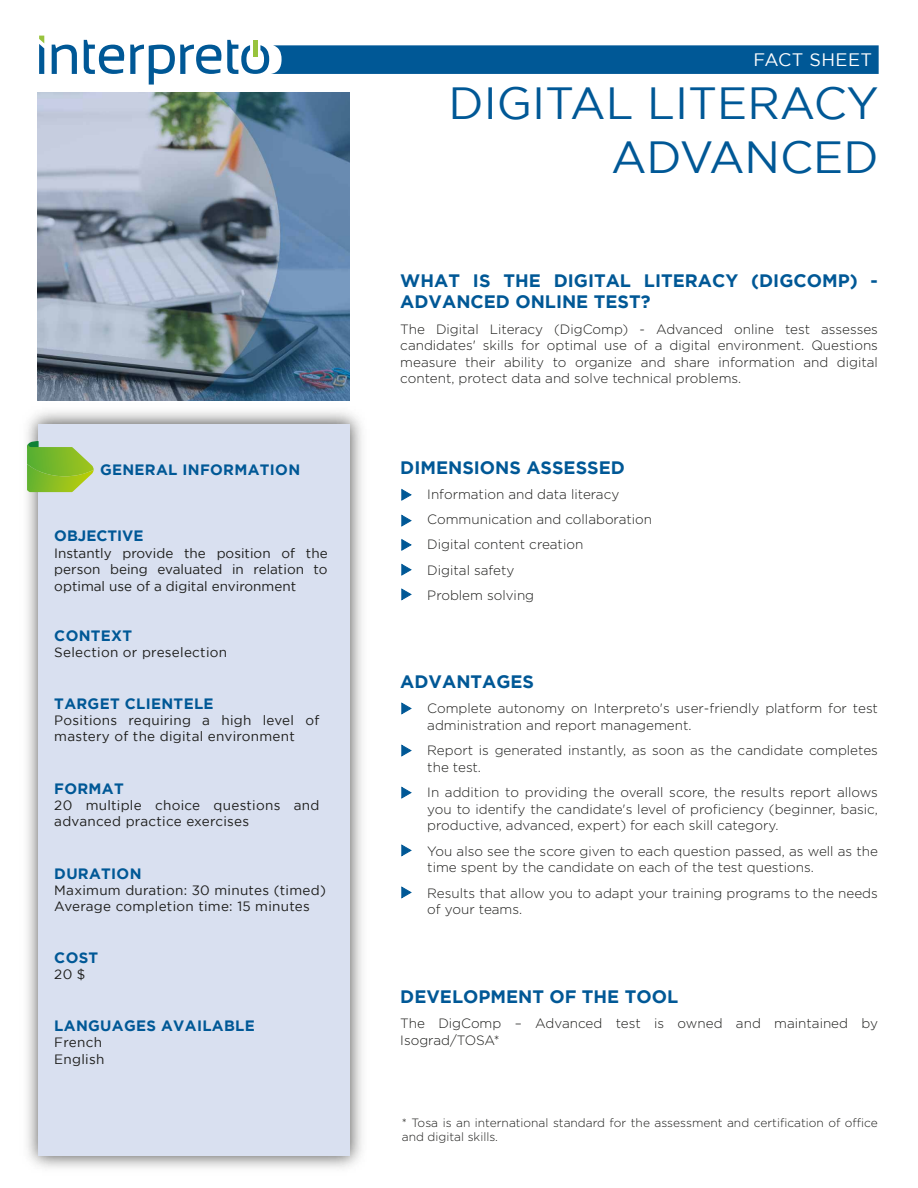
<style>
.page{position:relative;width:918px;height:1188px;background:#fff}
.page>*{position:absolute;margin:0;border:0;box-sizing:border-box;transform-origin:0 0}
.t1{font:45px/54px "Gotham";color:#005896;text-align:right}
.t2{font:700 18px/21.6px "Gotham";color:#005896}
.t3{font:18px "Gotham";letter-spacing:.02em;color:#fff}
.t4{font:700 15px "Gotham";letter-spacing:.02em;color:#005896}
.t5{font:700 15px "Gotham";color:#005896}
.t6{font:300 13.5px/16.5px "Gotham";color:#1d1d1b}
.t7{font:13.5px/16.2px "Gotham";letter-spacing:.02em;color:#1d1d1b}
.t8{font:300 12px/14.4px "Gotham";color:#1d1d1b}
</style>
<div class="page">
<img style="left:37px;top:93px;width:312px;height:308px">
<svg style="left:52px;top:45px;width:25px;height:29px"></svg>
<svg style="left:39px;top:36px;width:5px;height:38px"></svg>
<img style="left:27px;top:411px;width:335px;height:757px">
<div style="left:39px;top:424px;width:311px;height:731px;background:#d9e0f0"></div>
<svg style="left:84px;top:40px;width:795px;height:45px"></svg>
<svg style="left:401px;top:489px;width:10px;height:12px"></svg>
<svg style="left:401px;top:515px;width:10px;height:11px"></svg>
<svg style="left:401px;top:539px;width:10px;height:12px"></svg>
<svg style="left:401px;top:564px;width:10px;height:11px"></svg>
<svg style="left:401px;top:589px;width:10px;height:11px"></svg>
<svg style="left:401px;top:703px;width:10px;height:11px"></svg>
<svg style="left:401px;top:745px;width:10px;height:11px"></svg>
<svg style="left:401px;top:787px;width:10px;height:11px"></svg>
<svg style="left:401px;top:845px;width:10px;height:11px"></svg>
<svg style="left:401px;top:887px;width:10px;height:11px"></svg>
<svg style="left:27px;top:440px;width:67px;height:52px"></svg>
<p class="t4" style="left:100px;top:461px;width:202px">GENERAL INFORMATION</p>
<p class="t5" style="left:54px;top:527px;width:91px">OBJECTIVE</p>
<p class="t7" style="left:54px;top:544px;width:275px;text-align:justify">Instantly provide the position of the person being evaluated in relation to optimal use of a digital environment</p>
<p class="t4" style="left:54px;top:627px;width:79px">CONTEXT</p>
<p class="t7" style="left:54px;top:644px;width:174px">Selection or preselection</p>
<p class="t4" style="left:54px;top:695px;width:161px">TARGET CLIENTELE</p>
<p class="t7" style="left:54px;top:712px;width:267px">Positions requiring a high level of mastery of the digital environment</p>
<p class="t4" style="left:54px;top:780px;width:71px">FORMAT</p>
<p class="t7" style="left:54px;top:797px;width:267px">20 multiple choice questions and advanced practice exercises</p>
<p class="t4" style="left:54px;top:865px;width:89px">DURATION</p>
<p class="t7" style="left:54px;top:882px;width:273px">Maximum duration: 30 minutes (timed)<br>Average completion time: 15 minutes</p>
<p class="t4" style="left:54px;top:949px;width:46px">COST</p>
<p class="t7" style="left:54px;top:966px;width:33px">20 $</p>
<p class="t4" style="left:54px;top:1017px;width:202px">LANGUAGES AVAILABLE</p>
<p class="t7" style="left:54px;top:1034px;width:52px">French<br>English</p>
<h2 class="t3" style="left:754px;top:49px;width:120px">FACT SHEET</h2>
<h1 class="t1" style="left:449px;top:75px;width:432px">DIGITAL LITERACY<br>ADVANCED</h1>
<h2 class="t2" style="left:400px;top:269px;width:479px">WHAT IS THE DIGITAL LITERACY (DIGCOMP) -<br>ADVANCED ONLINE TEST?</h2>
<p class="t6" style="left:400px;top:321px;width:479px;text-align:justify">The Digital Literacy (DigComp) - Advanced online test assesses candidates' skills for optimal use of a digital environment. Questions measure their ability to organize and share information and digital content, protect data and solve technical problems.</p>
<h2 class="t2" style="left:400px;top:456px;width:226px">DIMENSIONS ASSESSED</h2>
<p class="t6" style="left:427px;top:481px;width:226px;line-height:25.2px">Information and data literacy<br>Communication and collaboration<br>Digital content creation<br>Digital safety<br>Problem solving</p>
<h2 class="t2" style="left:400px;top:670px;width:135px">ADVANTAGES</h2>
<p class="t6" style="left:427px;top:700px;width:452px">Complete autonomy on Interpreto's user-friendly platform for test administration and report management.</p>
<p class="t6" style="left:427px;top:742px;width:452px">Report is generated instantly, as soon as the candidate completes the test.</p>
<p class="t6" style="left:427px;top:784px;width:452px;text-align:justify">In addition to providing the overall score, the results report allows you to identify the candidate's level of proficiency (beginner, basic, productive, advanced, expert) for each skill category.</p>
<p class="t6" style="left:427px;top:843px;width:452px">You also see the score given to each question passed, as well as the time spent by the candidate on each of the test questions.</p>
<p class="t6" style="left:427px;top:885px;width:452px">Results that allow you to adapt your training programs to the needs of your teams.</p>
<h2 class="t2" style="left:400px;top:985px;width:279px">DEVELOPMENT OF THE TOOL</h2>
<p class="t6" style="left:400px;top:1015px;width:479px">The DigComp – Advanced test is owned and maintained by<br>Isograd/TOSA*</p>
<p class="t8" style="left:402px;top:1115px;width:478px">* Tosa is an international standard for the assessment and certification of office and digital skills.</p>
</div>
